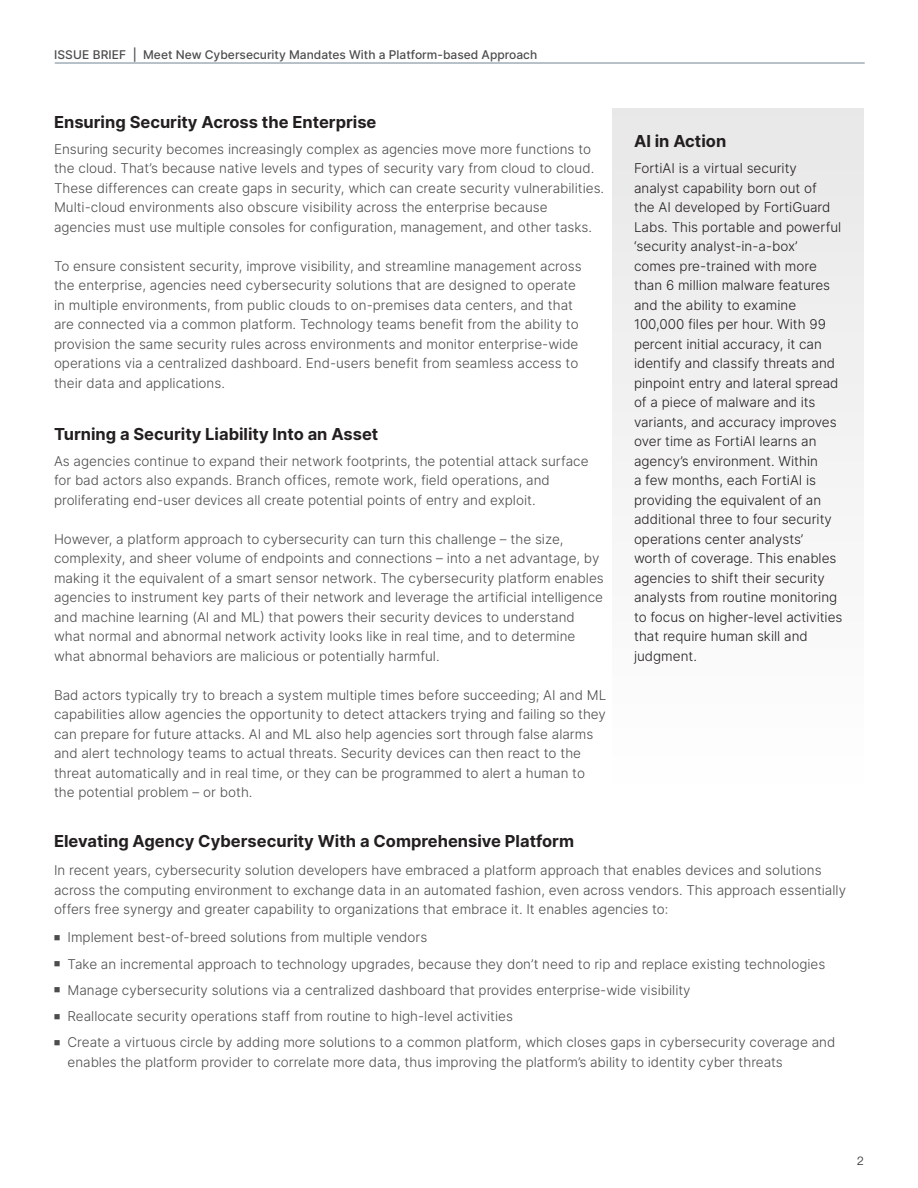
<style>
.page{position:relative;width:918px;height:1188px;background:#fff}
.page>*{position:absolute;margin:0;border:0;box-sizing:border-box;transform-origin:0 0}
.t1{font:700 16.5px "Inter";color:#231f20}
.t2{font:300 13.5px/19.5px "Inter";color:#4b4c4d}
.t3{font:300 13.5px/19.5px "Inter";color:#231f20}
.t4{font:500 12px "Inter";color:#4b4c4d}
.t5{font:300 12px "Helvetica Neue LT Pro";color:#231f20}
</style>
<div class="page">
<hr style="left:55px;top:63px;width:810px;height:1px;background:#768693">
<div style="left:613px;top:108px;width:251px;height:682px;background:#f3f3f3"></div>
<p class="t4" style="left:54px;top:46px;width:485px">ISSUE BRIEF | Meet New Cybersecurity Mandates With a Platform-based Approach</p>
<p class="t1" style="left:54px;top:109px;width:324px">Ensuring Security Across the Enterprise</p>
<p class="t2" style="left:54px;top:139px;width:552px">Ensuring security becomes increasingly complex as agencies move more functions to the cloud. That’s because native levels and types of security vary from cloud to cloud.<br>These differences can create gaps in security, which can create security vulnerabilities.<br>Multi-cloud environments also obscure visibility across the enterprise because agencies must use multiple consoles for configuration, management, and other tasks.</p>
<p class="t2" style="left:54px;top:256px;width:529px">To ensure consistent security, improve visibility, and streamline management across the enterprise, agencies need cybersecurity solutions that are designed to operate in multiple environments, from public clouds to on-premises data centers, and that are connected via a common platform. Technology teams benefit from the ability to provision the same security rules across environments and monitor enterprise-wide operations via a centralized dashboard. End-users benefit from seamless access to their data and applications.</p>
<p class="t1" style="left:54px;top:421px;width:326px">Turning a Security Liability Into an Asset</p>
<p class="t2" style="left:54px;top:451px;width:536px">As agencies continue to expand their network footprints, the potential attack surface for bad actors also expands. Branch offices, remote work, field operations, and proliferating end-user devices all create potential points of entry and exploit.</p>
<p class="t2" style="left:54px;top:529px;width:551px">However, a platform approach to cybersecurity can turn this challenge – the size, complexity, and sheer volume of endpoints and connections – into a net advantage, by making it the equivalent of a smart sensor network. The cybersecurity platform enables agencies to instrument key parts of their network and leverage the artificial intelligence and machine learning (AI and ML) that powers their security devices to understand what normal and abnormal network activity looks like in real time, and to determine what abnormal behaviors are malicious or potentially harmful.</p>
<p class="t2" style="left:54px;top:685px;width:554px">Bad actors typically try to breach a system multiple times before succeeding; AI and ML capabilities allow agencies the opportunity to detect attackers trying and failing so they can prepare for future attacks. AI and ML also help agencies sort through false alarms and alert technology teams to actual threats. Security devices can then react to the threat automatically and in real time, or they can be programmed to alert a human to the potential problem – or both.</p>
<p class="t1" style="left:54px;top:829px;width:522px">Elevating Agency Cybersecurity With a Comprehensive Platform</p>
<p class="t2" style="left:54px;top:860px;width:794px">In recent years, cybersecurity solution developers have embraced a platform approach that enables devices and solutions across the computing environment to exchange data in an automated fashion, even across vendors. This approach essentially offers free synergy and greater capability to organizations that embrace it. It enables agencies to:</p>
<p class="t2" style="left:54px;top:928px;width:375px">■ Implement best-of-breed solutions from multiple vendors</p>
<p class="t2" style="left:54px;top:954px;width:773px">■ Take an incremental approach to technology upgrades, because they don’t need to rip and replace existing technologies</p>
<p class="t2" style="left:54px;top:980px;width:638px">■ Manage cybersecurity solutions via a centralized dashboard that provides enterprise-wide visibility</p>
<p class="t2" style="left:54px;top:1006px;width:461px">■ Reallocate security operations staff from routine to high-level activities</p>
<p class="t2" style="left:68px;top:1033px;width:769px;text-indent:-14px">■ Create a virtuous circle by adding more solutions to a common platform, which closes gaps in cybersecurity coverage and enables the platform provider to correlate more data, thus improving the platform’s ability to identity cyber threats</p>
<p class="t1" style="left:634px;top:129px;width:94px">AI in Action</p>
<p class="t3" style="left:634px;top:158px;width:210px">FortiAI is a virtual security analyst capability born out of<br>the AI developed by FortiGuard<br>Labs. This portable and powerful ‘security analyst-in-a-box’ comes pre-trained with more than 6 million malware features and the ability to examine<br>100,000 files per hour. With 99 percent initial accuracy, it can identify and classify threats and pinpoint entry and lateral spread of a piece of malware and its variants, and accuracy improves over time as FortiAI learns an agency’s environment. Within<br>a few months, each FortiAI is providing the equivalent of an additional three to four security operations center analysts’ worth of coverage. This enables agencies to shift their security analysts from routine monitoring to focus on higher-level activities that require human skill and judgment.</p>
<p class="t5" style="left:857px;top:1154px;width:8px">2</p>
</div>
